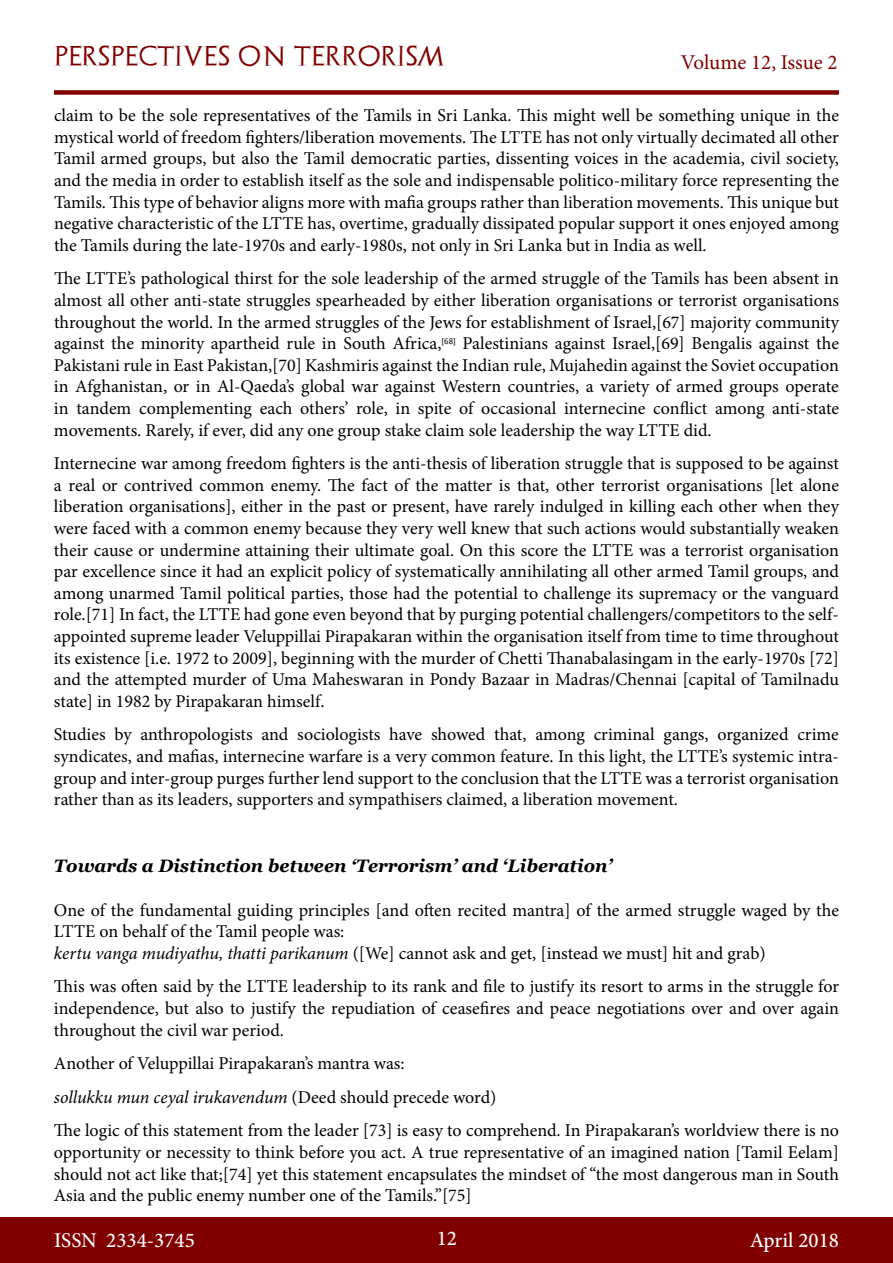
<style>
.page{position:relative;width:893px;height:1263px;background:#fff}
.page>*{position:absolute;margin:0;border:0;box-sizing:border-box;transform-origin:0 0}
.t1{font:500 21px "Minion Pro";color:#fff}
.t2{font:21px "Archeologicaps";letter-spacing:.045em;color:#800000}
.t3{font:21px "Minion Pro";letter-spacing:-.005em;color:#800000}
.t4{font:18px/21.6px "Minion Pro";letter-spacing:-.005em;color:#000;text-align:justify}
.t5{font:italic 700 18px "Georgia";color:#000}
.s1{font-style:italic}
</style>
<div class="page">
<div style="left:0;top:1217px;width:893px;height:46px;background:#800000"></div>
<div style="left:54px;top:90px;width:785px;height:5px;background:#800000"></div>
<p class="t2" style="left:54px;top:43px;width:392px">PERSPECTIVES ON TERRORISM</p>
<p class="t3" style="left:681px;top:48px;width:158px">Volume 12, Issue 2</p>
<p class="t4" style="left:54px;top:105px;width:786px">claim to be the sole representatives of the Tamils in Sri Lanka. This might well be something unique in the mystical world of freedom fighters/liberation movements. The LTTE has not only virtually decimated all other Tamil armed groups, but also the Tamil democratic parties, dissenting voices in the academia, civil society, and the media in order to establish itself as the sole and indispensable politico-military force representing the Tamils. This type of behavior aligns more with mafia groups rather than liberation movements. This unique but negative characteristic of the LTTE has, overtime, gradually dissipated popular support it ones enjoyed among the Tamils during the late-1970s and early-1980s, not only in Sri Lanka but in India as well.</p>
<p class="t4" style="left:54px;top:268px;width:786px">The LTTE’s pathological thirst for the sole leadership of the armed struggle of the Tamils has been absent in almost all other anti-state struggles spearheaded by either liberation organisations or terrorist organisations throughout the world. In the armed struggles of the Jews for establishment of Israel,[67] majority community against the minority apartheid rule in South Africa,<sup>[68]</sup> Palestinians against Israel,[69] Bengalis against the Pakistani rule in East Pakistan,[70] Kashmiris against the Indian rule, Mujahedin against the Soviet occupation in Afghanistan, or in Al-Qaeda’s global war against Western countries, a variety of armed groups operate in tandem complementing each others’ role, in spite of occasional internecine conflict among anti-state movements. Rarely, if ever, did any one group stake claim sole leadership the way LTTE did.</p>
<p class="t4" style="left:54px;top:453px;width:787px">Internecine war among freedom fighters is the anti-thesis of liberation struggle that is supposed to be against a real or contrived common enemy. The fact of the matter is that, other terrorist organisations [let alone liberation organisations], either in the past or present, have rarely indulged in killing each other when they were faced with a common enemy because they very well knew that such actions would substantially weaken their cause or undermine attaining their ultimate goal. On this score the LTTE was a terrorist organisation par excellence since it had an explicit policy of systematically annihilating all other armed Tamil groups, and among unarmed Tamil political parties, those had the potential to challenge its supremacy or the vanguard role.[71] In fact, the LTTE had gone even beyond that by purging potential challengers/competitors to the self&shy;appointed supreme leader Veluppillai Pirapakaran within the organisation itself from time to time throughout its existence [i.e. 1972 to 2009], beginning with the murder of Chetti Thanabalasingam in the early-1970s [72] and the attempted murder of Uma Maheswaran in Pondy Bazaar in Madras/Chennai [capital of Tamilnadu state] in 1982 by Pirapakaran himself.</p>
<p class="t4" style="left:54px;top:724px;width:786px">Studies by anthropologists and sociologists have showed that, among criminal gangs, organized crime syndicates, and mafias, internecine warfare is a very common feature. In this light, the LTTE’s systemic intra&shy;group and inter-group purges further lend support to the conclusion that the LTTE was a terrorist organisation rather than as its leaders, supporters and sympathisers claimed, a liberation movement.</p>
<p class="t5" style="left:54px;top:854px;width:560px">Towards a Distinction between ‘Terrorism’ and ‘Liberation’</p>
<p class="t4" style="left:54px;top:899px;width:786px;text-align:left">One of the fundamental guiding principles [and often recited mantra] of the armed struggle waged by the<br>LTTE on behalf of the Tamil people was:<br><span class="s1">kertu vanga mudiyathu, thatti parikanum</span> ([We] cannot ask and get, [instead we must] hit and grab)</p>
<p class="t4" style="left:54px;top:976px;width:787px">This was often said by the LTTE leadership to its rank and file to justify its resort to arms in the struggle for independence, but also to justify the repudiation of ceasefires and peace negotiations over and over again throughout the civil war period.</p>
<p class="t4" style="left:54px;top:1047px;width:787px;line-height:33.6px;text-align:left">Another of Veluppillai Pirapakaran’s mantra was:<br><span class="s1">sollukku mun ceyal irukavendum</span> (Deed should precede word)<br>The logic of this statement from the leader [73] is easy to comprehend. In Pirapakaran’s worldview there is no</p>
<p class="t4" style="left:54px;top:1141px;width:786px">opportunity or necessity to think before you act. A true representative of an imagined nation [Tamil Eelam] should not act like that;[74] yet this statement encapsulates the mindset of “the most dangerous man in South Asia and the public enemy number one of the Tamils.”[75]</p>
<p class="t1" style="left:54px;top:1226px;width:142px">ISSN 2334-3745</p>
<p class="t1" style="left:437px;top:1224px;width:22px">12</p>
<p class="t1" style="left:750px;top:1226px;width:91px">April 2018</p>
</div>
